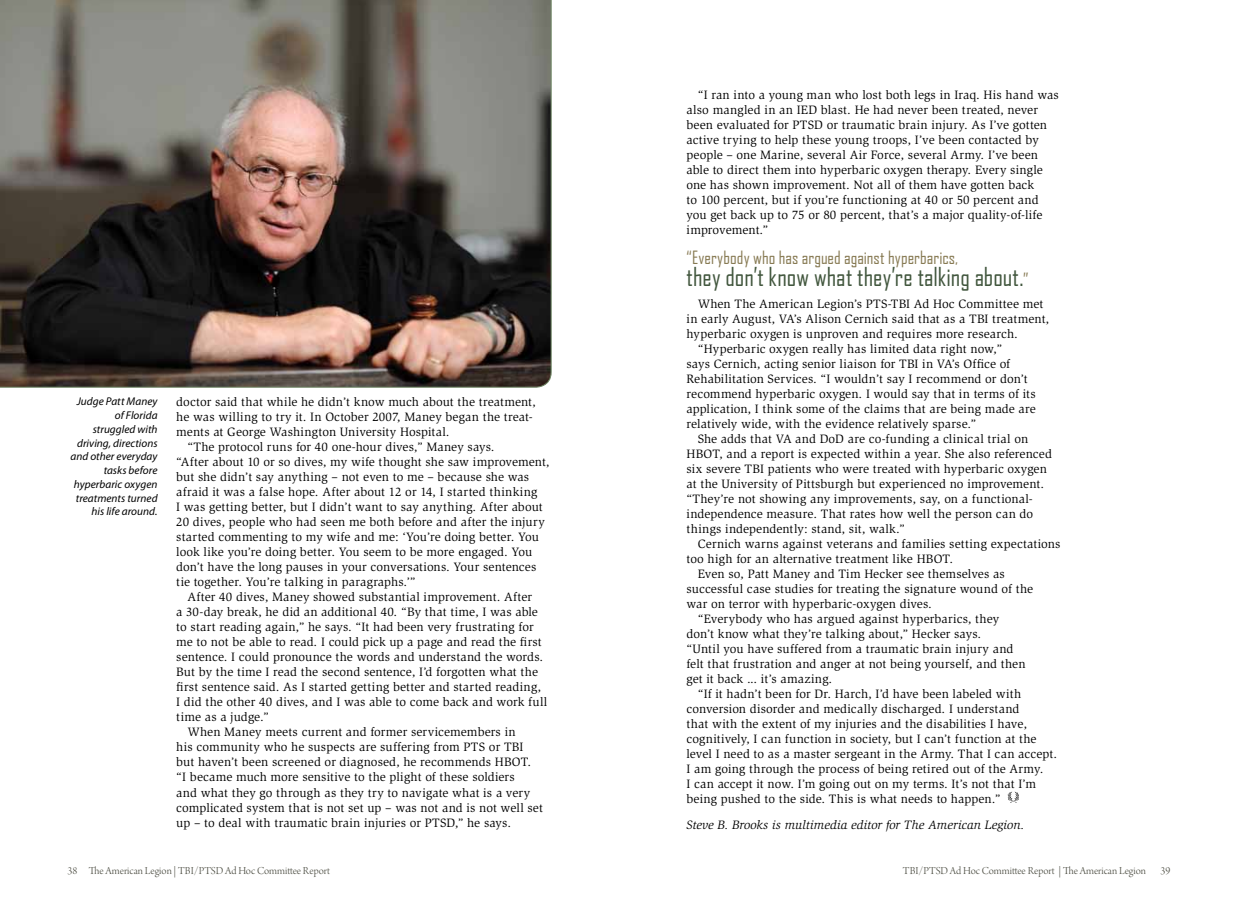
<style>
.page{position:relative;width:1238px;height:900px;background:#fff}
.page>*{position:absolute;margin:0;border:0;box-sizing:border-box;transform-origin:0 0}
.t1{font:25px "Agency FB";color:#42573e}
.t2{font:17.5px "Agency FB";color:#877a53}
.t3{font:12.5px/15px "Slimbach Std";letter-spacing:.01em;color:#000}
.t4{font:italic 12.5px "Slimbach Std";color:#000}
.t5{font:italic 11.25px/13.8px "Myriad Pro";color:#000;text-align:right}
.t6{font:11.25px "Arno Pro Light Display";color:#48493e}
.s1{font-size:17.5px;color:#877a53}
</style>
<div class="page">
<svg style="left:1007px;top:792px;width:12px;height:11px"></svg>
<img style="left:0;top:0;width:552px;height:388px">
<p class="t5" style="left:71px;top:395px;width:89px">Judge Patt Maney of Florida struggled with driving, directions and other everyday tasks before hyperbaric oxygen treatments turned his life around.</p>
<p class="t3" style="left:176px;top:395px;width:361px">doctor said that while he didn’t know much about the treatment,</p>
<p class="t3" style="left:176px;top:410px;width:358px">he was willing to try it. In October 2007, Maney began the treat-</p>
<p class="t3" style="left:176px;top:425px;width:275px">ments at George Washington University Hospital.</p>
<p class="t3" style="left:188px;top:440px;width:308px">“The protocol runs for 40 one-hour dives,” Maney says.</p>
<p class="t3" style="left:176px;top:455px;width:375px">“After about 10 or so dives, my wife thought she saw improvement,</p>
<p class="t3" style="left:176px;top:470px;width:354px">but she didn’t say anything – not even to me – because she was</p>
<p class="t3" style="left:176px;top:485px;width:363px">afraid it was a false hope. After about 12 or 14, I started thinking</p>
<p class="t3" style="left:176px;top:500px;width:368px">I was getting better, but I didn’t want to say anything. After about</p>
<p class="t3" style="left:176px;top:515px;width:370px">20 dives, people who had seen me both before and after the injury</p>
<p class="t3" style="left:176px;top:530px;width:364px">started commenting to my wife and me: ‘You’re doing better. You</p>
<p class="t3" style="left:176px;top:545px;width:357px">look like you’re doing better. You seem to be more engaged. You</p>
<p class="t3" style="left:176px;top:560px;width:361px">don’t have the long pauses in your conversations. Your sentences</p>
<p class="t3" style="left:176px;top:575px;width:241px">tie together. You’re talking in paragraphs.’”</p>
<p class="t3" style="left:188px;top:590px;width:346px">After 40 dives, Maney showed substantial improvement. After</p>
<p class="t3" style="left:176px;top:605px;width:363px">a 30-day break, he did an additional 40. “By that time, I was able</p>
<p class="t3" style="left:176px;top:620px;width:359px">to start reading again,” he says. “It had been very frustrating for</p>
<p class="t3" style="left:176px;top:635px;width:367px">me to not be able to read. I could pick up a page and read the first</p>
<p class="t3" style="left:176px;top:650px;width:368px">sentence. I could pronounce the words and understand the words.</p>
<p class="t3" style="left:176px;top:665px;width:363px">But by the time I read the second sentence, I’d forgotten what the</p>
<p class="t3" style="left:176px;top:680px;width:366px">first sentence said. As I started getting better and started reading,</p>
<p class="t3" style="left:176px;top:695px;width:372px">I did the other 40 dives, and I was able to come back and work full</p>
<p class="t3" style="left:176px;top:710px;width:94px">time as a judge.”</p>
<p class="t3" style="left:188px;top:725px;width:329px">When Maney meets current and former servicemembers in</p>
<p class="t3" style="left:176px;top:740px;width:348px">his community who he suspects are suffering from PTS or TBI</p>
<p class="t3" style="left:176px;top:755px;width:356px">but haven’t been screened or diagnosed, he recommends HBOT.</p>
<p class="t3" style="left:176px;top:770px;width:340px">“I became much more sensitive to the plight of these soldiers</p>
<p class="t3" style="left:176px;top:785px;width:355px">and what they go through as they try to navigate what is a very</p>
<p class="t3" style="left:176px;top:800px;width:368px">complicated system that is not set up – was not and is not well set</p>
<p class="t3" style="left:176px;top:815px;width:336px">up – to deal with traumatic brain injuries or PTSD,” he says.</p>
<p class="t3" style="left:686px;top:87px;width:374px;text-indent:11px">“I ran into a young man who lost both legs in Iraq. His hand was also mangled in an IED blast. He had never been treated, never been evaluated for PTSD or traumatic brain injury. As I’ve gotten active trying to help these young troops, I’ve been contacted by people – one Marine, several Air Force, several Army. I’ve been able to direct them into hyperbaric oxygen therapy. Every single one has shown improvement. Not all of them have gotten back<br>to 100 percent, but if you’re functioning at 40 or 50 percent and you get back up to 75 or 80 percent, that’s a major quality-of-life improvement.”</p>
<h2 class="t2" style="left:686px;top:247px;width:273px">“Everybody who has argued against hyperbarics,</h2>
<h1 class="t1" style="left:686px;top:262px;width:343px">they don’t know what they’re talking about.<span class="s1">”</span></h1>
<p class="t3" style="left:698px;top:296px;width:347px">When The American Legion’s PTS-TBI Ad Hoc Committee met</p>
<p class="t3" style="left:686px;top:311px;width:364px">in early August, VA’s Alison Cernich said that as a TBI treatment,</p>
<p class="t3" style="left:686px;top:326px;width:333px">hyperbaric oxygen is unproven and requires more research.</p>
<p class="t3" style="left:698px;top:341px;width:306px">“Hyperbaric oxygen really has limited data right now,”</p>
<p class="t3" style="left:686px;top:356px;width:325px">says Cernich, acting senior liaison for TBI in VA’s Office of</p>
<p class="t3" style="left:686px;top:371px;width:343px">Rehabilitation Services. “I wouldn’t say I recommend or don’t</p>
<p class="t3" style="left:686px;top:386px;width:351px">recommend hyperbaric oxygen. I would say that in terms of its</p>
<p class="t3" style="left:686px;top:401px;width:351px">application, I think some of the claims that are being made are</p>
<p class="t3" style="left:686px;top:416px;width:291px">relatively wide, with the evidence relatively sparse.”</p>
<p class="t3" style="left:698px;top:431px;width:332px">She adds that VA and DoD are co-funding a clinical trial on</p>
<p class="t3" style="left:686px;top:446px;width:367px">HBOT, and a report is expected within a year. She also referenced</p>
<p class="t3" style="left:686px;top:461px;width:362px">six severe TBI patients who were treated with hyperbaric oxygen</p>
<p class="t3" style="left:686px;top:476px;width:359px">at the University of Pittsburgh but experienced no improvement.</p>
<p class="t3" style="left:686px;top:491px;width:348px">“They’re not showing any improvements, say, on a functional-</p>
<p class="t3" style="left:686px;top:506px;width:348px">independence measure. That rates how well the person can do</p>
<p class="t3" style="left:686px;top:521px;width:220px">things independently: stand, sit, walk.”</p>
<p class="t3" style="left:698px;top:536px;width:364px">Cernich warns against veterans and families setting expectations</p>
<p class="t3" style="left:686px;top:551px;width:268px">too high for an alternative treatment like HBOT.</p>
<p class="t3" style="left:698px;top:566px;width:309px">Even so, Patt Maney and Tim Hecker see themselves as</p>
<p class="t3" style="left:686px;top:581px;width:348px">successful case studies for treating the signature wound of the</p>
<p class="t3" style="left:686px;top:596px;width:247px">war on terror with hyperbaric-oxygen dives.</p>
<p class="t3" style="left:698px;top:611px;width:303px">“Everybody who has argued against hyperbarics, they</p>
<p class="t3" style="left:686px;top:626px;width:296px">don’t know what they’re talking about,” Hecker says.</p>
<p class="t3" style="left:686px;top:641px;width:328px">“Until you have suffered from a traumatic brain injury and</p>
<p class="t3" style="left:686px;top:656px;width:340px">felt that frustration and anger at not being yourself, and then</p>
<p class="t3" style="left:686px;top:671px;width:147px">get it back ... it’s amazing.</p>
<p class="t3" style="left:698px;top:686px;width:325px">“If it hadn’t been for Dr. Harch, I’d have been labeled with</p>
<p class="t3" style="left:686px;top:701px;width:334px">conversion disorder and medically discharged. I understand</p>
<p class="t3" style="left:686px;top:716px;width:342px">that with the extent of my injuries and the disabilities I have,</p>
<p class="t3" style="left:686px;top:731px;width:351px">cognitively, I can function in society, but I can’t function at the</p>
<p class="t3" style="left:686px;top:746px;width:372px">level I need to as a master sergeant in the Army. That I can accept.</p>
<p class="t3" style="left:686px;top:761px;width:358px">I am going through the process of being retired out of the Army.</p>
<p class="t3" style="left:686px;top:776px;width:351px">I can accept it now. I’m going out on my terms. It’s not that I’m</p>
<p class="t3" style="left:686px;top:791px;width:315px">being pushed to the side. This is what needs to happen.”</p>
<p class="t4" style="left:686px;top:818px;width:340px">Steve B. Brooks is multimedia editor for The American Legion.</p>
<p class="t6" style="left:68px;top:865px;width:264px">38 The American Legion | TBI/PTSD Ad Hoc Committee Report</p>
<p class="t6" style="left:903px;top:865px;width:245px">TBI/PTSD Ad Hoc Committee Report | The American Legion</p>
<p class="t6" style="left:1160px;top:865px;width:11px">39</p>
</div>
